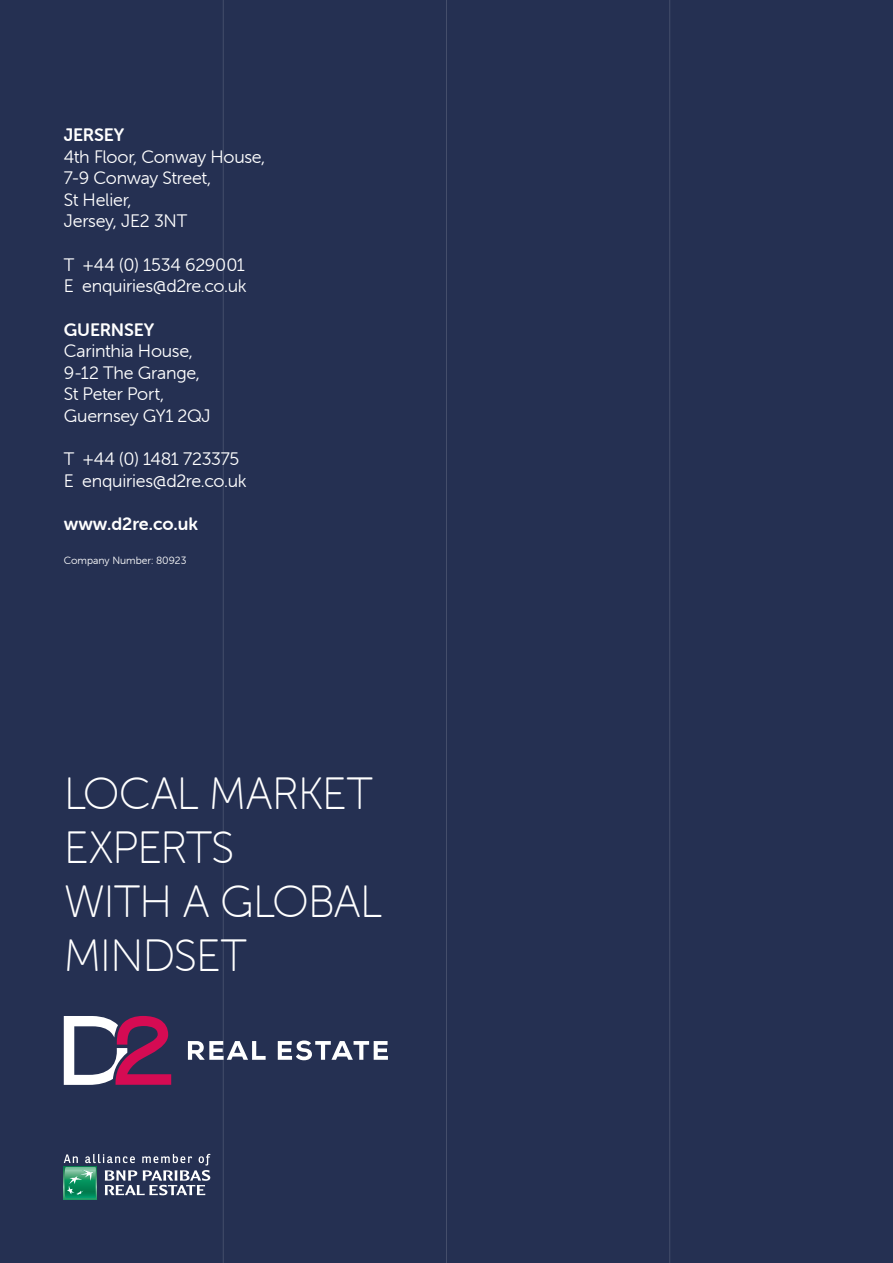
<style>
.page{position:relative;width:893px;height:1263px;background:#253052}
.page>*{position:absolute;margin:0;border:0;box-sizing:border-box;transform-origin:0 0}
.t1{font:45px/54px "Museo Sans Rounded 100";letter-spacing:-.025em;color:#fff}
.t2{font:18px/21.6px "Museo Sans Rounded 300";letter-spacing:-.015em;color:#fff}
.t3{font:18px "Museo Sans Rounded 700";letter-spacing:-.005em;color:#fff}
.t4{font:10.5px "Museo Sans Rounded 300";color:#fff}
</style>
<div class="page">
<div style="left:64px;top:1166px;width:33px;height:33px;background:#229c69"></div>
<svg style="left:64px;top:1154px;width:146px;height:44px"></svg>
<hr style="left:223px;top:0;width:1px;height:1263px;background:#fff">
<hr style="left:446px;top:0;width:1px;height:1263px;background:#fff">
<hr style="left:669px;top:0;width:1px;height:1263px;background:#fff">
<svg style="left:188px;top:1041px;width:78px;height:19px"></svg>
<svg style="left:278px;top:1040px;width:110px;height:20px"></svg>
<svg style="left:64px;top:1016px;width:107px;height:69px"></svg>
<p class="t3" style="left:64px;top:125px;width:62px">JERSEY</p>
<p class="t2" style="left:64px;top:146px;width:203px">4th Floor, Conway House,<br>7-9 Conway Street,<br>St Helier,<br>Jersey, JE2 3NT</p>
<p class="t2" style="left:64px;top:254px;width:184px">T +44 (0) 1534 629001<br>E enquiries@d2re.co.uk</p>
<p class="t3" style="left:64px;top:319px;width:92px">GUERNSEY</p>
<p class="t2" style="left:64px;top:340px;width:148px">Carinthia House,<br>9-12 The Grange,<br>St Peter Port,<br>Guernsey GY1 2QJ</p>
<p class="t2" style="left:64px;top:448px;width:184px">T +44 (0) 1481 723375<br>E enquiries@d2re.co.uk</p>
<p class="t3" style="left:64px;top:514px;width:136px">www.d2re.co.uk</p>
<p class="t4" style="left:64px;top:555px;width:124px">Company Number: 80923</p>
<h1 class="t1" style="left:64px;top:767px;width:320px">LOCAL MARKET<br>EXPERTS<br>WITH A GLOBAL<br>MINDSET</h1>
</div>
